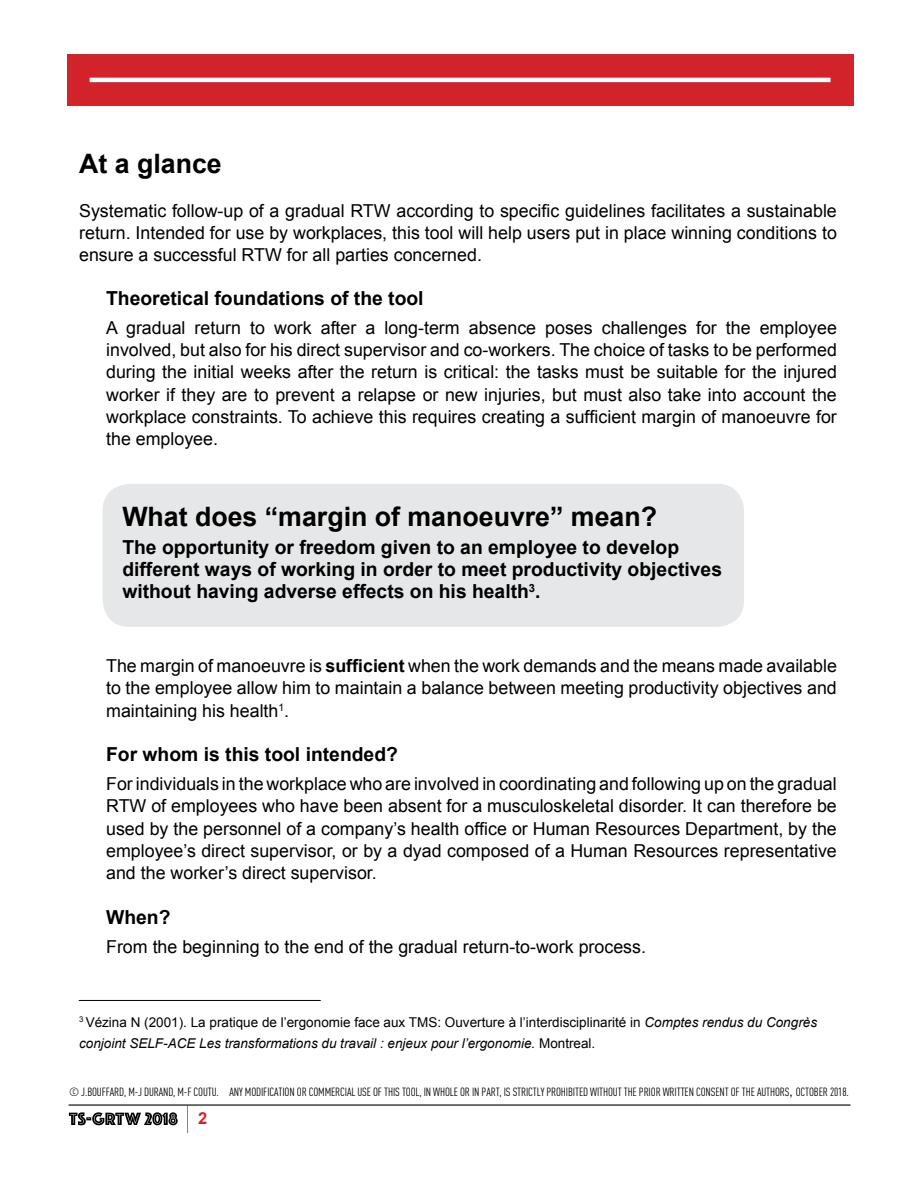
<style>
.page{position:relative;width:918px;height:1188px;background:#fff}
.page>*{position:absolute;margin:0;border:0;box-sizing:border-box;transform-origin:0 0}
.t1{font:700 26.7px "Arial";color:#000}
.t2{font:700 19.35px/22.4px "Arial";color:#000}
.t3{font:17.85px/22.4px "Arial";color:#000;text-align:justify}
.t4{font:700 16.5px "Arial";color:#d2232a}
.t5{font:13.5px/21px "Arial";color:#000}
.t6{font:11.7px "DIN Cond";letter-spacing:-.01em;color:#000}
.s1{font-weight:700}
.s2{font-style:italic}
.s3{font-family:"Helvetica Neue"}
</style>
<div class="page">
<svg style="left:187px;top:1106px;width:1px;height:27px"></svg>
<hr style="left:69px;top:1104px;width:782px;height:2px;background:#000">
<svg style="left:69px;top:1112px;width:109px;height:13px"></svg>
<div style="left:67px;top:54px;width:787px;height:52px;background:#d2232a"></div>
<div style="left:103px;top:484px;width:641px;height:143px;background:#e6e7e8;border-radius:27px"></div>
<hr style="left:90px;top:78px;width:741px;height:4px;background:#fff">
<hr style="left:79px;top:1000px;width:242px;height:1px;background:#000">
<h1 class="t1" style="left:79px;top:146px;width:144px">At a glance</h1>
<p class="t3" style="left:79px;top:199px;width:759px">Systematic follow-up of a gradual RTW according to specific guidelines facilitates a sustainable return. I ntended for use by workplaces, this tool will help users put in place winning conditions to ensure a successful RTW for all parties concerned.</p>
<p class="t2" style="left:106px;top:288px;width:319px">Theoretical foundations of the tool</p>
<p class="t3" style="left:106px;top:317px;width:732px">A gradual return to work after a long-term absence poses challenges for the employee involved, but also for his direct supervisor and co-workers. The choice of tasks to be performed during the initial weeks after the return is critical: the tasks must be suitable for the injured worker if they are to prevent a relapse or new injuries, but must also take into account the workplace constraints. To achieve this requires creating a sufficient margin of manoeuvre for the employee.</p>
<h1 class="t1" style="left:122px;top:498px;width:536px">What does “margin of manoeuvre” mean?</h1>
<p class="t2" style="left:122px;top:537px;width:601px">The opportunity or freedom given to an employee to develop different ways of working in order to meet productivity objectives without having adverse effects on his health<sup>3</sup>.</p>
<p class="t3" style="left:106px;top:655px;width:732px">The margin of manoeuvre is <span class="s1">sufficient</span> when the work demands and the means made available to the employee allow him to maintain a balance between meeting productivity objectives and maintaining his health<sup>1</sup>.</p>
<p class="t2" style="left:106px;top:744px;width:293px">For whom is this tool intended?</p>
<p class="t3" style="left:106px;top:773px;width:732px">For individuals in the workplace who are involved in coordinating and following up on the gradual RTW of employees who have been absent for a musculoskeletal disorder. It can therefore be used by the personnel of a company’s health office or Human Resources Department, by the employee’s direct supervisor, or by a dyad composed of a Human Resources representative and the worker’s direct supervisor.</p>
<p class="t2" style="left:106px;top:906px;width:66px">When?</p>
<p class="t3" style="left:106px;top:936px;width:541px">From the beginning to the end of the gradual return-to-work process.</p>
<p class="t5" style="left:79px;top:1012px;width:739px"><sup>3</sup> Vézina N (2001). La pratique de l’ergonomie face aux TMS: Ouverture à l’interdisciplinarité in <span class="s2">Comptes rendus du Congrès conjoint SELF-ACE Les transformations du travail : enjeux pour l’ergonomie.</span> Montreal.</p>
<p class="t6" style="left:69px;top:1085px;width:246px">© J.BOUFFARD, M-J DURAND, M-F COUTU. ANY MODIFICATION OR COMM</p>
<p class="t6" style="left:331px;top:1085px;width:519px">ERCIAL USE OF THIS TOOL, IN WHOLE OR IN PART, IS STRICTLY PROHIBITED WITHOUT THE PRIOR WRITTEN CONSENT OF THE AUTHORS<span class="s3">,</span> OCTOBER 2018.</p>
<p class="t4" style="left:198px;top:1107px;width:11px">2</p>
</div>
